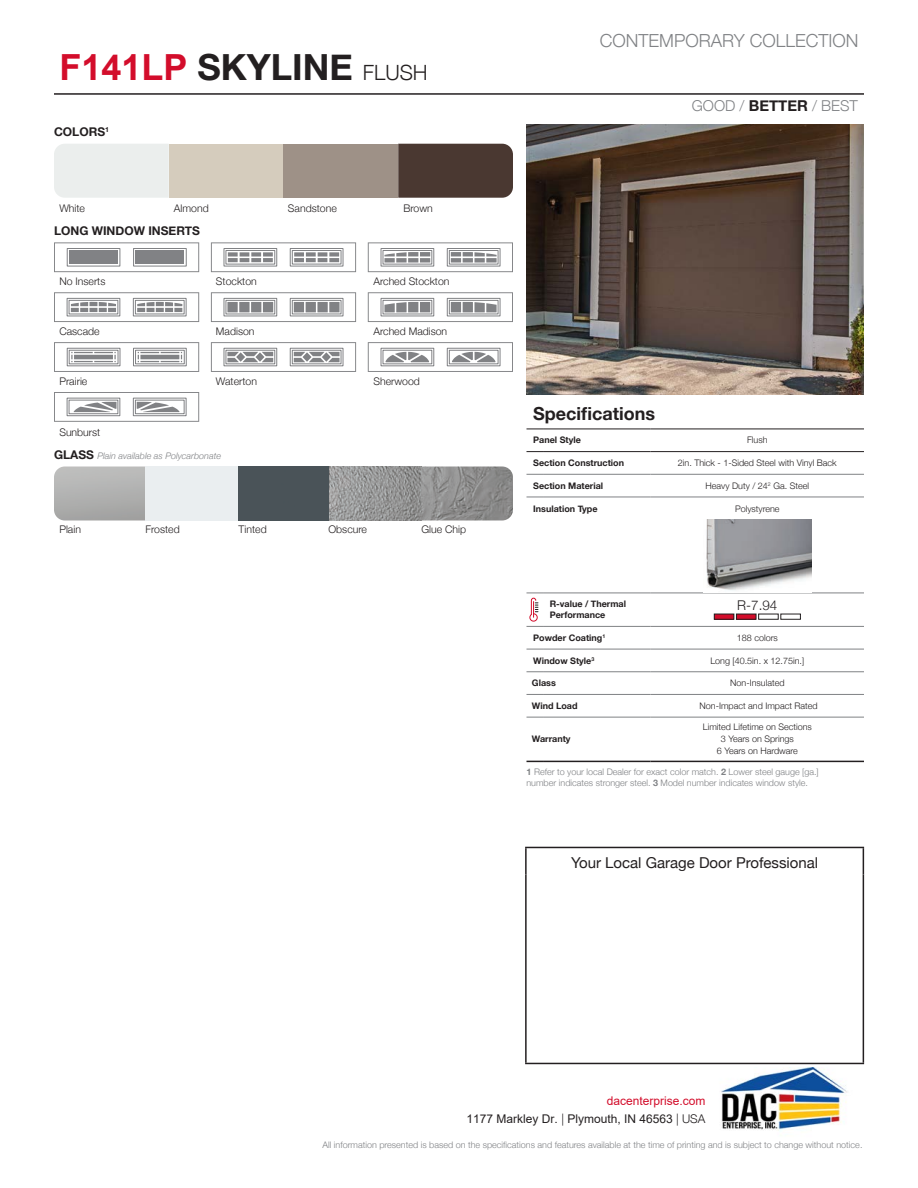
<style>
.page{position:relative;width:918px;height:1188px;background:#fff}
.page>*{position:absolute;margin:0;border:0;box-sizing:border-box;transform-origin:0 0}
.t1{font:700 36px "Helvetica Neue";color:#231f20}
.t2{font:300 18px "Helvetica Neue";color:#808285}
.t3{font:700 18px "Helvetica Neue";color:#231f20}
.t4{font:15px "Helvetica Neue";color:#231f20}
.t5{font:300 15px "Helvetica Neue";color:#808285}
.t6{font:300 13.5px "Helvetica Neue";color:#231f20}
.t7{font:12px/18px "Arial";color:#231f20;text-align:right}
.t8{font:700 12px "Helvetica Neue";color:#231f20}
.t9{font:300 10.5px "Helvetica Neue";color:#231f20}
.t10{font:300 9px/10.8px "Helvetica Neue";color:#808285}
.t11{font:300 9px/12px "Helvetica Neue";color:#231f20;text-align:center}
.t12{font:700 9px/10.8px "Helvetica Neue";color:#231f20}
.t13{font:italic 300 9px "Helvetica Neue";color:#808285}
.s1{font-family:"Arial";color:#d30d2b}
.s2{font-weight:300;font-size:21px}
.s3{font-weight:700;font-style:normal;font-size:12px;color:#231f20}
.s4{font-weight:700;color:#231f20}
.s5{font-weight:700}
.s6{color:#d30d2b}
.s7{font-family:"Helvetica Neue";font-weight:300}
</style>
<div class="page">
<hr style="left:525px;top:847px;width:339px;height:1px;background:#231f20">
<hr style="left:525px;top:848px;width:2px;height:26px;background:#231f20">
<svg style="left:863px;top:848px;width:1px;height:26px"></svg>
<hr style="left:525px;top:874px;width:2px;height:189px;background:#231f20">
<hr style="left:863px;top:874px;width:1px;height:189px;background:#231f20">
<hr style="left:525px;top:1063px;width:339px;height:1px;background:#231f20">
<hr style="left:54px;top:93px;width:810px;height:2px;background:#231f20">
<svg style="left:526px;top:761px;width:17px;height:1px"></svg>
<hr style="left:543px;top:761px;width:108px;height:1px;background:#231f20">
<hr style="left:651px;top:761px;width:213px;height:1px;background:#231f20">
<svg style="left:526px;top:429px;width:17px;height:1px"></svg>
<hr style="left:543px;top:429px;width:108px;height:1px;background:#231f20">
<hr style="left:651px;top:429px;width:213px;height:1px;background:#231f20">
<svg style="left:526px;top:451px;width:17px;height:1px"></svg>
<hr style="left:543px;top:451px;width:108px;height:1px;background:#231f20">
<hr style="left:651px;top:451px;width:213px;height:1px;background:#231f20">
<svg style="left:526px;top:474px;width:17px;height:1px"></svg>
<hr style="left:543px;top:474px;width:108px;height:1px;background:#808285">
<hr style="left:651px;top:474px;width:213px;height:1px;background:#808285">
<svg style="left:526px;top:497px;width:17px;height:1px"></svg>
<hr style="left:543px;top:497px;width:108px;height:1px;background:#808285">
<hr style="left:651px;top:497px;width:213px;height:1px;background:#808285">
<hr style="left:543px;top:626px;width:108px;height:1px;background:#808285">
<hr style="left:651px;top:626px;width:213px;height:1px;background:#808285">
<svg style="left:526px;top:649px;width:17px;height:1px"></svg>
<hr style="left:543px;top:649px;width:108px;height:1px;background:#808285">
<hr style="left:651px;top:649px;width:213px;height:1px;background:#808285">
<svg style="left:526px;top:671px;width:17px;height:1px"></svg>
<hr style="left:543px;top:671px;width:108px;height:1px;background:#808285">
<hr style="left:651px;top:671px;width:213px;height:1px;background:#808285">
<svg style="left:526px;top:694px;width:17px;height:1px"></svg>
<hr style="left:543px;top:694px;width:108px;height:1px;background:#808285">
<hr style="left:651px;top:694px;width:213px;height:1px;background:#808285">
<svg style="left:526px;top:717px;width:17px;height:1px"></svg>
<hr style="left:543px;top:717px;width:108px;height:1px;background:#808285">
<hr style="left:651px;top:717px;width:213px;height:1px;background:#808285">
<hr style="left:543px;top:593px;width:108px;height:1px;background:#808285">
<hr style="left:651px;top:593px;width:213px;height:1px;background:#808285">
<img style="left:706px;top:520px;width:105px;height:71px">
<svg style="left:526px;top:593px;width:17px;height:34px"></svg>
<div style="left:736px;top:614px;width:20px;height:5px;background:#d30d2b"></div>
<div style="left:714px;top:614px;width:20px;height:5px;background:#d30d2b"></div>
<div style="left:169px;top:144px;width:115px;height:54px;background:#d5ccbd"></div>
<div style="left:54px;top:144px;width:115px;height:54px;background:#ebeeed"></div>
<div style="left:284px;top:144px;width:114px;height:54px;background:#9e9187"></div>
<div style="left:398px;top:144px;width:115px;height:54px;background:#4a3831"></div>
<svg style="left:54px;top:242px;width:145px;height:30px"></svg>
<div style="left:67px;top:248px;width:53px;height:18px;border:1px solid #818285"></div>
<div style="left:69px;top:250px;width:49px;height:14px;background:#818285"></div>
<div style="left:133px;top:248px;width:54px;height:18px;border:1px solid #818285"></div>
<div style="left:135px;top:250px;width:49px;height:14px;background:#818285"></div>
<svg style="left:368px;top:242px;width:145px;height:30px"></svg>
<svg style="left:211px;top:242px;width:145px;height:30px"></svg>
<svg style="left:211px;top:292px;width:145px;height:30px"></svg>
<div style="left:292px;top:300px;width:49px;height:14px;border:1px solid #818285"></div>
<svg style="left:54px;top:292px;width:145px;height:30px"></svg>
<div style="left:135px;top:300px;width:49px;height:14px;border:1px solid #818285"></div>
<svg style="left:368px;top:292px;width:145px;height:30px"></svg>
<div style="left:449px;top:300px;width:49px;height:14px;border:1px solid #818285"></div>
<svg style="left:211px;top:342px;width:145px;height:30px"></svg>
<div style="left:292px;top:350px;width:49px;height:14px;border:1px solid #818285"></div>
<svg style="left:54px;top:342px;width:145px;height:30px"></svg>
<svg style="left:368px;top:342px;width:145px;height:30px"></svg>
<svg style="left:54px;top:392px;width:145px;height:30px"></svg>
<img style="left:54px;top:467px;width:459px;height:54px">
<img style="left:526px;top:124px;width:338px;height:270px">
<img style="left:721px;top:1067px;width:126px;height:64px">
<p class="t1" style="left:59px;top:39px;width:370px"><span class="s1">F141LP</span> SKYLINE <span class="s2">FLUSH</span></p>
<p class="t8" style="left:54px;top:122px;width:57px">COLORS<sup>1</sup></p>
<p class="t9" style="left:59px;top:200px;width:27px">White</p>
<p class="t9" style="left:174px;top:200px;width:36px">Almond</p>
<p class="t9" style="left:288px;top:200px;width:50px">Sandstone</p>
<p class="t9" style="left:403px;top:200px;width:31px">Brown</p>
<p class="t8" style="left:54px;top:221px;width:148px">LONG WINDOW INSERTS</p>
<p class="t9" style="left:59px;top:273px;width:48px">No Inserts</p>
<p class="t9" style="left:216px;top:273px;width:42px">Stockton</p>
<p class="t9" style="left:373px;top:273px;width:78px">Arched Stockton</p>
<p class="t9" style="left:59px;top:322px;width:42px">Cascade</p>
<p class="t9" style="left:216px;top:322px;width:40px">Madison</p>
<p class="t9" style="left:373px;top:322px;width:75px">Arched Madison</p>
<p class="t9" style="left:59px;top:372px;width:30px">Prairie</p>
<p class="t9" style="left:216px;top:372px;width:43px">Waterton</p>
<p class="t9" style="left:373px;top:372px;width:48px">Sherwood</p>
<p class="t9" style="left:59px;top:424px;width:43px">Sunburst</p>
<p class="t13" style="left:54px;top:448px;width:169px"><span class="s3">GLASS</span> Plain available as Polycarbonate</p>
<p class="t9" style="left:59px;top:521px;width:23px">Plain</p>
<p class="t9" style="left:146px;top:521px;width:36px">Frosted</p>
<p class="t9" style="left:238px;top:521px;width:30px">Tinted</p>
<p class="t9" style="left:328px;top:521px;width:40px">Obscure</p>
<p class="t9" style="left:421px;top:521px;width:46px">Glue Chip</p>
<h2 class="t2" style="left:600px;top:26px;width:260px">CONTEMPORARY COLLECTION</h2>
<h3 class="t5" style="left:692px;top:93px;width:168px">GOOD / <span class="s4">BETTER</span> / BEST</h3>
<p class="t3" style="left:533px;top:400px;width:123px">Specifications</p>
<p class="t12" style="left:533px;top:435px;width:49px">Panel Style</p>
<p class="t11" style="left:747px;top:434px;width:22px">Flush</p>
<p class="t12" style="left:533px;top:458px;width:92px">Section Construction</p>
<p class="t11" style="left:678px;top:456px;width:160px">2in. Thick - 1-Sided Steel with Vinyl Back</p>
<p class="t12" style="left:533px;top:480px;width:71px">Section Material</p>
<p class="t11" style="left:706px;top:479px;width:105px">Heavy Duty / 24<sup>2</sup> Ga. Steel</p>
<p class="t12" style="left:533px;top:503px;width:66px">Insulation Type</p>
<p class="t11" style="left:735px;top:502px;width:46px">Polystyrene</p>
<p class="t12" style="left:550px;top:599px;width:78px">R-value / Thermal<br>Performance</p>
<p class="t6" style="left:737px;top:594px;width:42px">R-7.94</p>
<p class="t12" style="left:533px;top:633px;width:74px">Powder Coating<sup>1</sup></p>
<p class="t11" style="left:737px;top:631px;width:43px">188 colors</p>
<p class="t12" style="left:533px;top:655px;width:63px">Window Style<sup>3</sup></p>
<p class="t11" style="left:710px;top:654px;width:95px">Long [40.5in. x 12.75in.]</p>
<p class="t12" style="left:532px;top:678px;width:25px">Glass</p>
<p class="t11" style="left:730px;top:676px;width:56px">Non-Insulated</p>
<p class="t12" style="left:532px;top:701px;width:47px">Wind Load</p>
<p class="t11" style="left:700px;top:699px;width:120px">Non-Impact and Impact Rated</p>
<p class="t12" style="left:532px;top:734px;width:40px">Warranty</p>
<p class="t11" style="left:703px;top:720px;width:111px">Limited Lifetime on Sections<br>3 Years on Springs<br>6 Years on Hardware</p>
<p class="t10" style="left:526px;top:766px;width:294px"><span class="s5">1</span> Refer to your local Dealer for exact color match. <span class="s5">2</span> Lower steel gauge [ga.] number indicates stronger steel. <span class="s5">3</span> Model number indicates window style.</p>
<h3 class="t4" style="left:571px;top:852px;width:249px">Your Local Garage Door Professional</h3>
<h3 class="t7" style="left:467px;top:1092px;width:240px"><span class="s6">dacenterprise.com<br></span>1177 Markley Dr. <span class="s7">|</span> Plymouth, IN 46563 <span class="s7">| USA</span></h3>
<p class="t10" style="left:322px;top:1139px;width:542px">All information presented is based on the specifications and features available at the time of printing and is subject to change without notice.</p>
</div>
